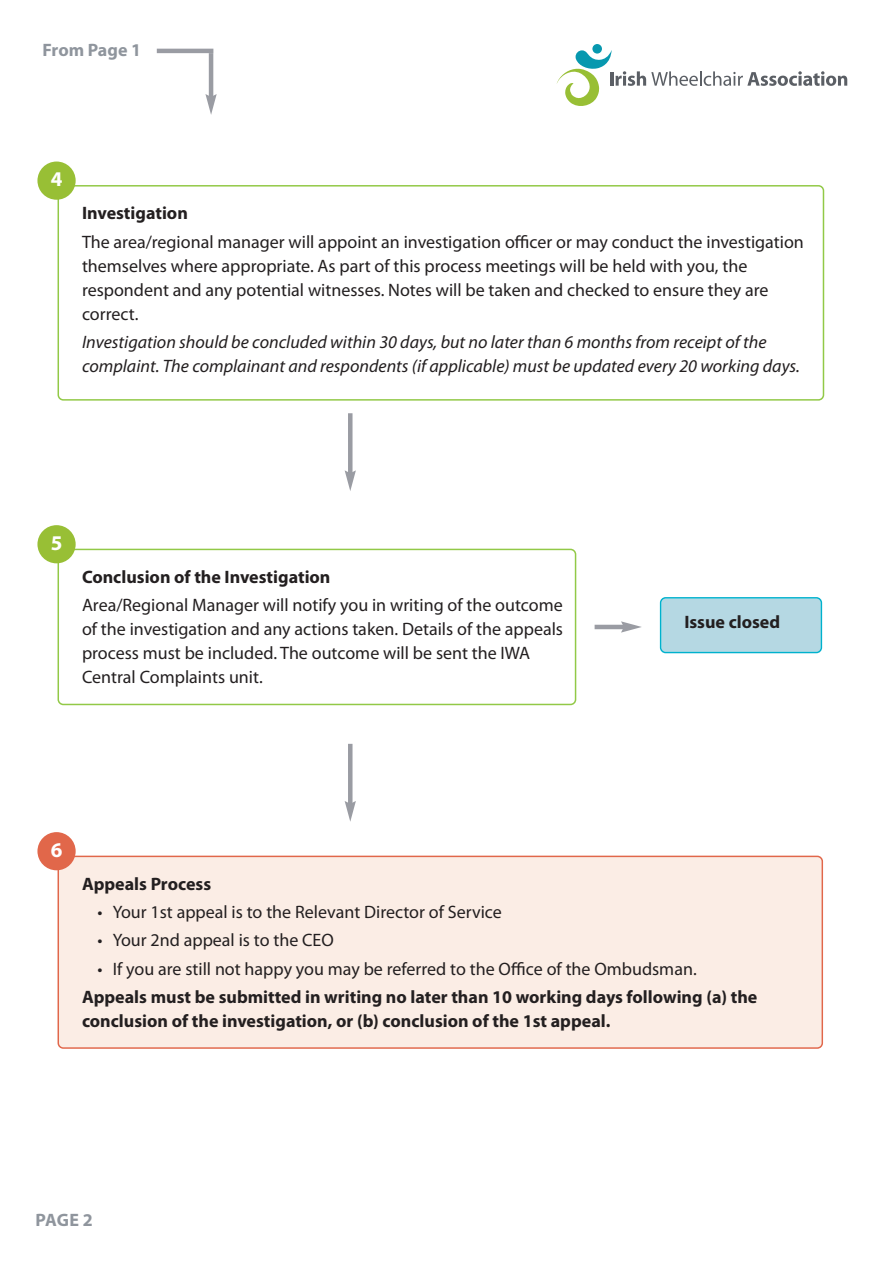
<style>
.page{position:relative;width:893px;height:1263px;background:#fff}
.page>*{position:absolute;margin:0;border:0;box-sizing:border-box;transform-origin:0 0}
.t1{font:700 21px "Myriad Pro";color:#fff}
.t2{font:18px/24px "Myriad Pro";color:#231f20}
.t3{font:700 18px/24px "Myriad Pro";color:#231f20}
.t4{font:italic 18px/24px "Myriad Pro";color:#231f20}
.t5{font:700 18px "Myriad Pro";letter-spacing:-.005em;color:#8f959d}
</style>
<div class="page">
<div style="left:592px;top:44px;width:10px;height:10px;background:#0798af;border-radius:50%"></div>
<svg style="left:557px;top:50px;width:290px;height:56px"></svg>
<svg style="left:58px;top:185px;width:766px;height:216px"></svg>
<div style="left:37px;top:162px;width:39px;height:38px;background:#98bf35;border-radius:50%"></div>
<svg style="left:58px;top:549px;width:518px;height:156px"></svg>
<div style="left:37px;top:525px;width:39px;height:38px;background:#98bf35;border-radius:50%"></div>
<hr style="left:348px;top:413px;width:4px;height:61px;background:#9a9ca3">
<svg style="left:345px;top:470px;width:11px;height:21px"></svg>
<hr style="left:348px;top:744px;width:4px;height:61px;background:#9a9ca3">
<svg style="left:345px;top:801px;width:11px;height:21px"></svg>
<div style="left:58px;top:856px;width:765px;height:193px;background:#fbede5"></div>
<div style="left:37px;top:832px;width:39px;height:38px;background:#e1674a;border-radius:50%"></div>
<hr style="left:209px;top:53px;width:4px;height:45px;background:#9a9ca3">
<svg style="left:205px;top:94px;width:12px;height:21px"></svg>
<hr style="left:157px;top:49px;width:56px;height:4px;background:#9a9ca3">
<svg style="left:660px;top:597px;width:162px;height:56px;background:#aad6e1"></svg>
<hr style="left:595px;top:625px;width:30px;height:4px;background:#9a9ca3">
<svg style="left:621px;top:621px;width:21px;height:12px"></svg>
<p class="t5" style="left:43px;top:43px;width:100px">From Page 1</p>
<p class="t1" style="left:51px;top:171px;width:13px">4</p>
<p class="t3" style="left:82px;top:203px;width:107px">Investigation</p>
<p class="t2" style="left:82px;top:231px;width:723px">The area/regional manager will appoint an investigation officer or may conduct the investigation themselves where appropriate. As part of this process meetings will be held with you, the respondent and any potential witnesses. Notes will be taken and checked to ensure they are correct.</p>
<p class="t4" style="left:82px;top:331px;width:719px">Investigation should be concluded within 30 days, but no later than 6 months from receipt of the complaint. The complainant and respondents (if applicable) must be updated every 20 working days.</p>
<p class="t1" style="left:51px;top:535px;width:13px">5</p>
<p class="t3" style="left:82px;top:566px;width:250px">Conclusion of the Investigation</p>
<p class="t2" style="left:82px;top:595px;width:483px">Area/Regional Manager will notify you in writing of the outcome of the investigation and any actions taken. Details of the appeals process must be included. The outcome will be sent the IWA Central Complaints unit.</p>
<p class="t3" style="left:684px;top:611px;width:97px">Issue closed</p>
<p class="t1" style="left:51px;top:842px;width:13px">6</p>
<p class="t3" style="left:82px;top:873px;width:131px">Appeals Process</p>
<p class="t2" style="left:97px;top:901px;width:406px">• Your 1st appeal is to the Relevant Director of Service</p>
<p class="t2" style="left:97px;top:930px;width:238px">• Your 2nd appeal is to the CEO</p>
<p class="t2" style="left:97px;top:958px;width:601px">• If you are still not happy you may be referred to the Office of the Ombudsman.</p>
<p class="t3" style="left:82px;top:986px;width:677px">Appeals must be submitted in writing no later than 10 working days following (a) the conclusion of the investigation, or (b) conclusion of the 1st appeal.</p>
<p class="t5" style="left:35px;top:1213px;width:59px">PAGE 2</p>
</div>
